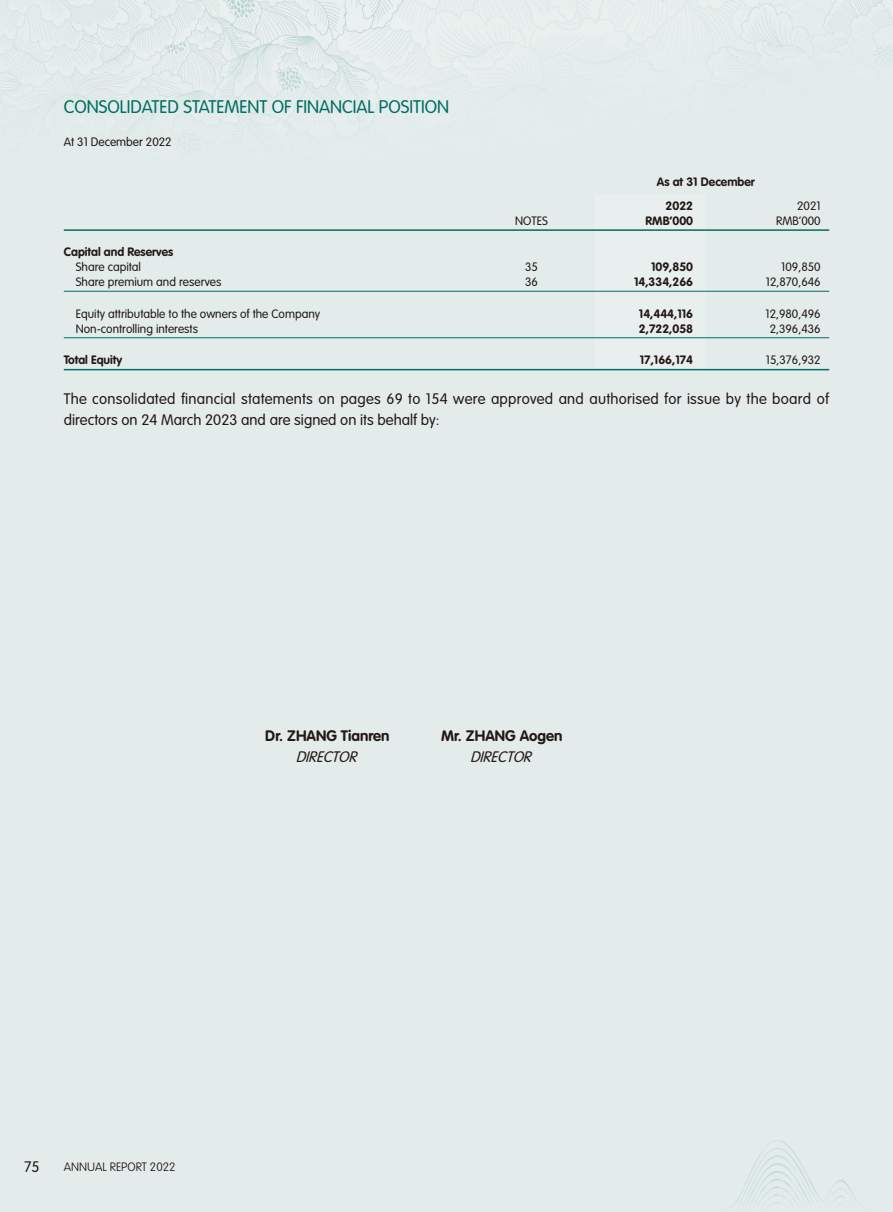
<style>
.page{position:relative;width:893px;height:1212px;background:#e3eceb}
.page>*{position:absolute;margin:0;border:0;box-sizing:border-box;transform-origin:0 0}
.t1{font:300 18px "VAG Rounded Std";color:#006e63}
.t2{font:300 15px/21px "VAG Rounded Std";letter-spacing:.015em;color:#231916}
.t3{font:700 15px "VAG Rounded Std";color:#231916}
.t4{font:italic 300 15px "VAG Rounded Std";color:#231916}
.t5{font:300 12px "VAG Rounded Std";color:#231916}
.t6{font:700 12px "VAG Rounded Std";color:#231916}
.t7{font:100 12px "VAG Rounded Std";color:#231916}
</style>
<div class="page">
<div style="left:595px;top:194px;width:111px;height:176px;background:#e9efee"></div>
<hr style="left:64px;top:229px;width:765px;height:2px;background:#006e63">
<hr style="left:64px;top:291px;width:765px;height:1px;background:#006e63">
<hr style="left:64px;top:337px;width:765px;height:1px;background:#006e63">
<hr style="left:64px;top:369px;width:765px;height:1px;background:#006e63">
<h1 class="t1" style="left:64px;top:96px;width:387px">CONSOLIDATED STATEMENT OF FINANCIAL POSITION</h1>
<p class="t5" style="left:64px;top:135px;width:109px">At 31 December 2022</p>
<p class="t6" style="left:64px;top:245px;width:111px">Capital and Reserves</p>
<p class="t5" style="left:76px;top:260px;width:67px">Share capital</p>
<p class="t5" style="left:76px;top:275px;width:147px">Share premium and reserves</p>
<p class="t5" style="left:76px;top:307px;width:246px">Equity attributable to the owners of the Company</p>
<p class="t5" style="left:76px;top:322px;width:124px">Non-controlling interests</p>
<p class="t6" style="left:657px;top:175px;width:100px">As at 31 December</p>
<p class="t6" style="left:666px;top:199px;width:29px">2022</p>
<p class="t5" style="left:797px;top:199px;width:25px">2021</p>
<p class="t5" style="left:515px;top:214px;width:34px">NOTES</p>
<p class="t6" style="left:646px;top:214px;width:49px">RMB’000</p>
<p class="t5" style="left:776px;top:214px;width:46px">RMB‘000</p>
<p class="t5" style="left:525px;top:260px;width:14px">35</p>
<p class="t6" style="left:651px;top:260px;width:44px">109,850</p>
<p class="t5" style="left:781px;top:260px;width:41px">109,850</p>
<p class="t5" style="left:525px;top:275px;width:14px">36</p>
<p class="t6" style="left:634px;top:275px;width:61px">14,334,266</p>
<p class="t5" style="left:766px;top:275px;width:56px">12,870,646</p>
<p class="t6" style="left:639px;top:307px;width:56px">14,444,116</p>
<p class="t5" style="left:765px;top:307px;width:57px">12,980,496</p>
<p class="t6" style="left:639px;top:322px;width:56px">2,722,058</p>
<p class="t5" style="left:770px;top:322px;width:53px">2,396,436</p>
<p class="t6" style="left:64px;top:353px;width:60px">Total Equity</p>
<p class="t2" style="left:64px;top:389px;width:767px">The consolidated financial statements on pages 69 to 154 were approved and authorised for issue by the board of directors on 24 March 2023 and are signed on its behalf by:</p>
<p class="t6" style="left:640px;top:353px;width:55px">17,166,174</p>
<p class="t5" style="left:766px;top:353px;width:56px">15,376,932</p>
<p class="t3" style="left:265px;top:726px;width:126px">Dr. ZHANG Tianren</p>
<p class="t4" style="left:296px;top:748px;width:67px">DIRECTOR</p>
<p class="t3" style="left:441px;top:726px;width:123px">Mr. ZHANG Aogen</p>
<p class="t4" style="left:470px;top:748px;width:67px">DIRECTOR</p>
<p class="t2" style="left:24px;top:1157px;width:17px">75</p>
<p class="t7" style="left:64px;top:1160px;width:113px">ANNUAL REPORT 2022</p>
</div>
